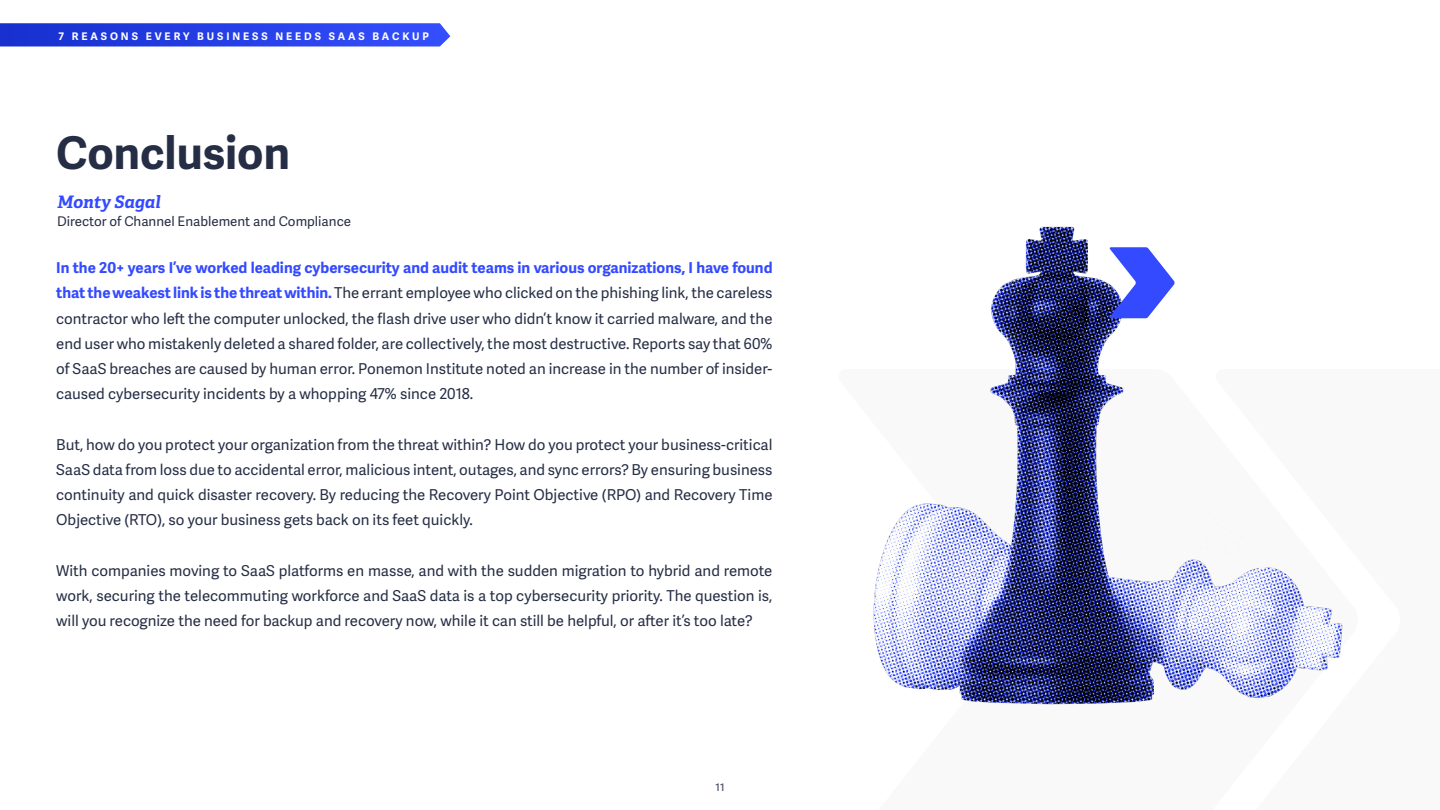
<style>
.page{position:relative;width:1440px;height:810px;background:#fff}
.page>*{position:absolute;margin:0;border:0;box-sizing:border-box;transform-origin:0 0}
.t1{font:700 45px "Adelle Sans";color:#262e45}
.t2{font:italic 700 17.17px "Adelle PE";color:#334aff}
.t3{font:15px/25.2px "Adelle Sans";color:#262e45;text-align:justify}
.t4{font:13.35px "Adelle Sans";color:#262e45}
.t5{font:700 10.5px "Adelle Sans";letter-spacing:.28em;color:#fff}
.t6{font:600 10.5px "Adelle Sans";color:#52596b}
.s1{font-weight:700;color:#334aff}
</style>
<div class="page">
<svg style="left:0;top:23px;width:450px;height:23px;background:#2942e6"></svg>
<img style="left:873px;top:226px;width:470px;height:479px">
<svg style="left:1109px;top:247px;width:66px;height:71px"></svg>
<p class="t5" style="left:58px;top:28px;width:372px">7 REASONS EVERY BUSINESS NEEDS SAAS BACKUP</p>
<h1 class="t1" style="left:56px;top:120px;width:235px">Conclusion</h1>
<p class="t2" style="left:57px;top:190px;width:105px">Monty Sagal</p>
<p class="t4" style="left:57px;top:212px;width:296px">Director of Channel Enablement and Compliance</p>
<p class="t3" style="left:56px;top:255px;width:718px"><span class="s1">In the 20+ years I’ve worked leading cybersecurity and audit teams in various organizations, I have found that the weakest link is the threat within.</span> The errant employee who clicked on the phishing link, the careless contractor who left the computer unlocked, the flash drive user who didn’t know it carried malware, and the end user who mistakenly deleted a shared folder, are collectively, the most destructive. Reports say that 60% of SaaS breaches are caused by human error. Ponemon Institute noted an increase in the number of insider&shy;caused cybersecurity incidents by a whopping 47% since 2018.</p>
<p class="t3" style="left:56px;top:431px;width:718px">But, how do you protect your organization from the threat within? How do you protect your business-critical SaaS data from loss due to accidental error, malicious intent, outages, and sync errors? By ensuring business continuity and quick disaster recovery. By reducing the Recovery Point Objective (RPO) and Recovery Time Objective (RTO), so your business gets back on its feet quickly.</p>
<p class="t3" style="left:56px;top:557px;width:718px">With companies moving to SaaS platforms en masse, and with the sudden migration to hybrid and remote work, securing the telecommuting workforce and SaaS data is a top cybersecurity priority. The question is, will you recognize the need for backup and recovery now, while it can still be helpful, or after it’s too late?</p>
<p class="t6" style="left:716px;top:780px;width:10px">11</p>
</div>
